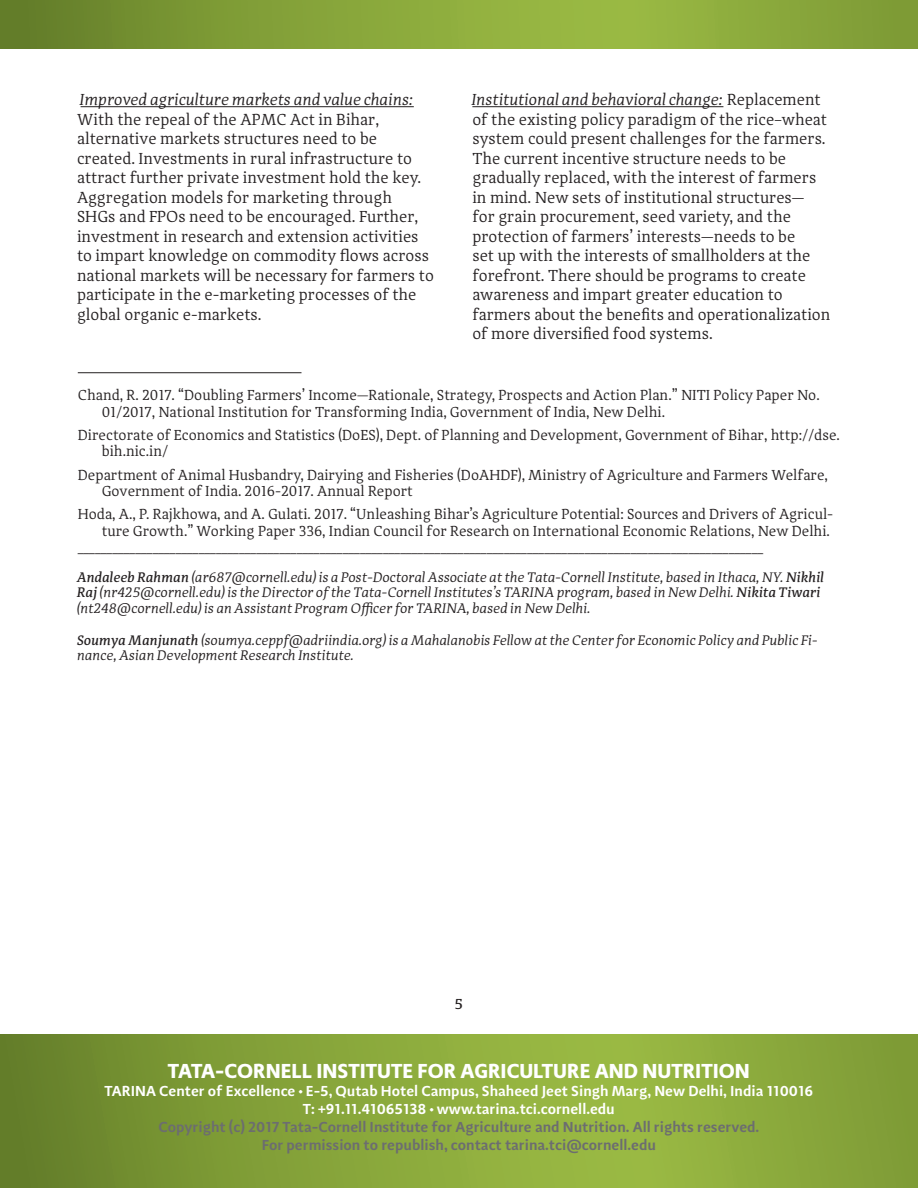
<style>
.page{position:relative;width:918px;height:1188px;background:#fff}
.page>*{position:absolute;margin:0;border:0;box-sizing:border-box;transform-origin:0 0}
.t1{font:700 21px "Adagio Sans";color:#fff}
.t2{font:16.5px/19.5px "Adagio Serif";color:#231f20;scale:.96 1}
.t3{font:italic 16.5px "Adagio Serif";color:#231f20;scale:.96 1}
.t4{font:15px/16.5px "Adagio Serif";color:#231f20;scale:.96 1}
.t5{font:600 15px/18px "Adagio Sans";color:#6c6d70;text-align:center}
.t6{font:600 15px/18px "Adagio Sans";color:#fff;text-align:center}
.t7{font:500 15px "Adagio Serif";color:#231f20}
.t8{font:italic 14.25px/15.8px "Adagio Serif";color:#231f20;scale:.96 1}
.s1{font-style:italic}
.s2{font-weight:500}
</style>
<div class="page">
<svg style="left:0;top:0;width:918px;height:49px;background:#85a239"></svg>
<hr style="left:81px;top:106px;width:333px;height:1px;background:#231f20">
<hr style="left:472px;top:106px;width:251px;height:1px;background:#231f20">
<hr style="left:78px;top:372px;width:224px;height:1px;background:#231f20">
<svg style="left:0;top:1035px;width:918px;height:153px;background:#85a339"></svg>
<p class="t3" style="left:81px;top:89px;width:349px">Improved agriculture markets and value chains:</p>
<p class="t2" style="left:77px;top:109px;width:373px">With the repeal of the APMC Act in Bihar, alternative markets structures need to be created. Investments in rural infrastructure to attract further private investment hold the key.<br>Aggregation models for marketing through SHGs and FPOs need to be encouraged. Further, investment in research and extension activities to impart knowledge on commodity flows across national markets will be necessary for farmers to participate in the e-marketing processes of the global organic e-markets.</p>
<p class="t2" style="left:472px;top:90px;width:374px"><span class="s1">Institutional and behavioral change:</span> Replacement of the existing policy paradigm of the rice–wheat system could present challenges for the farmers.<br>The current incentive structure needs to be gradually replaced, with the interest of farmers in mind. New sets of institutional structures— for grain procurement, seed variety, and the protection of farmers’ interests—needs to be<br>set up with the interests of smallholders at the forefront. There should be programs to create awareness and impart greater education to farmers about the benefits and operationalization of more diversified food systems.</p>
<p class="t4" style="left:102px;top:387px;width:749px;text-indent:-24px">Chand, R. 2017. “Doubling Farmers’ Income—Rationale, Strategy, Prospects and Action Plan.” NITI Policy Paper No.<br>01/2017, National Institution for Transforming India, Government of India, New Delhi.</p>
<p class="t4" style="left:102px;top:427px;width:770px;text-indent:-24px">Directorate of Economics and Statistics (DoES), Dept. of Planning and Development, Government of Bihar, http://dse. bih.nic.in/</p>
<p class="t4" style="left:102px;top:466px;width:758px;text-indent:-24px">Department of Animal Husbandry, Dairying and Fisheries (DoAHDF), Ministry of Agriculture and Farmers Welfare,<br>Government of India. 2016-2017. Annual Report</p>
<p class="t4" style="left:78px;top:506px;width:789px">Hoda, A., P. Rajkhowa, and A. Gulati. 2017. “Unleashing Bihar’s Agriculture Potential: Sources and Drivers of Agricul-</p>
<p class="t4" style="left:102px;top:523px;width:760px">ture Growth.” Working Paper 336, Indian Council for Research on International Economic Relations, New Delhi.</p>
<p class="t4" style="left:78px;top:540px;width:716px">_______________________________________________________________________________________________________________________</p>
<p class="t8" style="left:78px;top:569px;width:780px"><span class="s2">Andaleeb Rahman</span> (ar687@cornell.edu) is a Post-Doctoral Associate at the Tata-Cornell Institute, based in Ithaca, NY. <span class="s2">Nikhil<br>Raj</span> (nr425@cornell.edu) is the Director of the Tata-Cornell Institutes’s TARINA program, based in New Delhi. <span class="s2">Nikita Tiwari </span>(nt248@cornell.edu) is an Assistant Program Officer for TARINA, based in New Delhi.</p>
<p class="t8" style="left:78px;top:632px;width:773px"><span class="s2">Soumya Manjunath</span> (soumya.ceppf@adriindia.org) is a Mahalanobis Fellow at the Center for Economic Policy and Public Fi&shy;nance, Asian Development Research Institute.</p>
<p class="t7" style="left:455px;top:995px;width:10px">5</p>
<p class="t1" style="left:168px;top:1057px;width:583px">TATA-CORNELL INSTITUTE FOR AGRICULTURE AND NUTRITION</p>
<p class="t6" style="left:105px;top:1082px;width:710px">TARINA Center of Excellence • E-5, Qutab Hotel Campus, Shaheed Jeet Singh Marg, New Delhi, India 110016<br>T: +91.11.41065138 • www.tarina.tci.cornell.edu</p>
<p class="t5" style="left:158px;top:1118px;width:602px">Copyright (c) 2017 Tata-Cornell Institute for Agriculture and Nutrition. All rights reserved.<br>For permission to republish, contact tarina.tci@cornell.edu</p>
</div>
